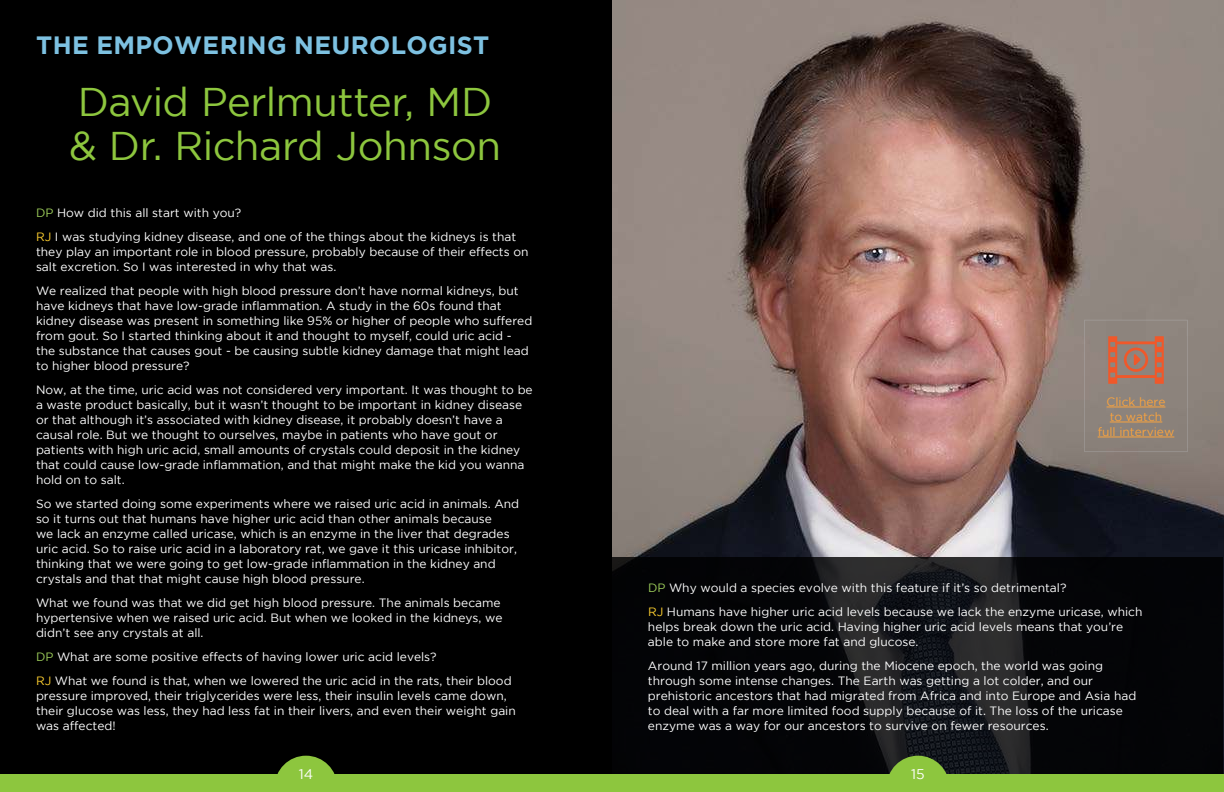
<style>
.page{position:relative;width:1224px;height:792px;background:#fff}
.page>*{position:absolute;margin:0;border:0;box-sizing:border-box;transform-origin:0 0}
.t1{font:40px/44px "Gotham";letter-spacing:-.015em;color:#8dc63e}
.t2{font:700 25px "Gotham";letter-spacing:.015em;color:#7dc1e1}
.t3{font:14px "Gotham";color:#fff}
.t4{font:12px/15px "Gotham";color:#fff}
.t5{font:12px/15px "Gotham";color:#f9a33e;text-align:center}
.s1{color:#9ecf5b}
.s2{color:#ffd02f}
</style>
<div class="page">
<img style="left:612px;top:0;width:611px;height:557px">
<svg style="left:612px;top:557px;width:611px;height:217px;fill:#040407"></svg>
<div style="left:0;top:0;width:612px;height:790px;background:#000"></div>
<svg style="left:1108px;top:336px;width:56px;height:48px"></svg>
<hr style="left:1107px;top:407px;width:58px;height:1px;background:#f9a33e">
<hr style="left:1110px;top:422px;width:52px;height:1px;background:#f9a33e">
<hr style="left:1098px;top:437px;width:76px;height:1px;background:#f9a33e">
<div style="left:1084px;top:320px;width:104px;height:132px;border:1px solid #bcbdc0"></div>
<div style="left:612px;top:774px;width:612px;height:18px;background:#8dc63e"></div>
<svg style="left:887px;top:756px;width:62px;height:18px"></svg>
<div style="left:0;top:774px;width:612px;height:18px;background:#8dc63e"></div>
<svg style="left:277px;top:756px;width:58px;height:18px"></svg>
<h2 class="t2" style="left:36px;top:36px;width:455px">THE EMPOWERING NEUROLOGIST</h2>
<h1 class="t1" style="left:69px;top:81px;width:434px">David Perlmutter, MD &amp; Dr. Richard Johnson</h1>
<p class="t4" style="left:36px;top:201px;width:482px;line-height:24px"><span class="s1">DP</span> How did this all start with you?<br><span class="s2">RJ</span> I was studying kidney disease, and one of the things about the kidneys is that</p>
<p class="t4" style="left:36px;top:245px;width:494px">they play an important role in blood pressure, probably because of their effects on salt excretion. So I was interested in why that was.</p>
<p class="t4" style="left:36px;top:284px;width:498px">We realized that people with high blood pressure don’t have normal kidneys, but have kidneys that have low-grade inflammation. A study in the 60s found that kidney disease was present in something like 95% or higher of people who suffered from gout. So I started thinking about it and thought to myself, could uric acid - the substance that causes gout - be causing subtle kidney damage that might lead to higher blood pressure?</p>
<p class="t4" style="left:36px;top:383px;width:498px">Now, at the time, uric acid was not considered very important. It was thought to be a waste product basically, but it wasn’t thought to be important in kidney disease or that although it’s associated with kidney disease, it probably doesn’t have a causal role. But we thought to ourselves, maybe in patients who have gout or patients with high uric acid, small amounts of crystals could deposit in the kidney that could cause low-grade inflammation, and that might make the kid you wanna hold on to salt.</p>
<p class="t4" style="left:36px;top:497px;width:485px">So we started doing some experiments where we raised uric acid in animals. And so it turns out that humans have higher uric acid than other animals because<br>we lack an enzyme called uricase, which is an enzyme in the liver that degrades uric acid. So to raise uric acid in a laboratory rat, we gave it this uricase inhibitor, thinking that we were going to get low-grade inflammation in the kidney and crystals and that that might cause high blood pressure.</p>
<p class="t4" style="left:36px;top:596px;width:468px">What we found was that we did get high blood pressure. The animals became hypertensive when we raised uric acid. But when we looked in the kidneys, we didn’t see any crystals at all.</p>
<p class="t4" style="left:36px;top:645px;width:477px;line-height:24px"><span class="s1">DP</span> What are some positive effects of having lower uric acid levels?<br><span class="s2">RJ</span> What we found is that, when we lowered the uric acid in the rats, their blood</p>
<p class="t4" style="left:36px;top:689px;width:481px">pressure improved, their triglycerides were less, their insulin levels came down, their glucose was less, they had less fat in their livers, and even their weight gain was affected!</p>
<p class="t5" style="left:1098px;top:394px;width:78px">Click here<br>to watch<br>full interview</p>
<p class="t4" style="left:648px;top:576px;width:496px;line-height:24px"><span class="s1">DP</span> Why would a species evolve with this feature if it’s so detrimental?<br><span class="s2">RJ</span> Humans have higher uric acid levels because we lack the enzyme uricase, which</p>
<p class="t4" style="left:648px;top:620px;width:477px">helps break down the uric acid. Having higher uric acid levels means that you’re able to make and store more fat and glucose.</p>
<p class="t4" style="left:648px;top:659px;width:490px">Around 17 million years ago, during the Miocene epoch, the world was going through some intense changes. The Earth was getting a lot colder, and our prehistoric ancestors that had migrated from Africa and into Europe and Asia had to deal with a far more limited food supply because of it. The loss of the uricase enzyme was a way for our ancestors to survive on fewer resources.</p>
<p class="t3" style="left:299px;top:768px;width:16px">14</p>
<p class="t3" style="left:911px;top:768px;width:15px">15</p>
</div>
